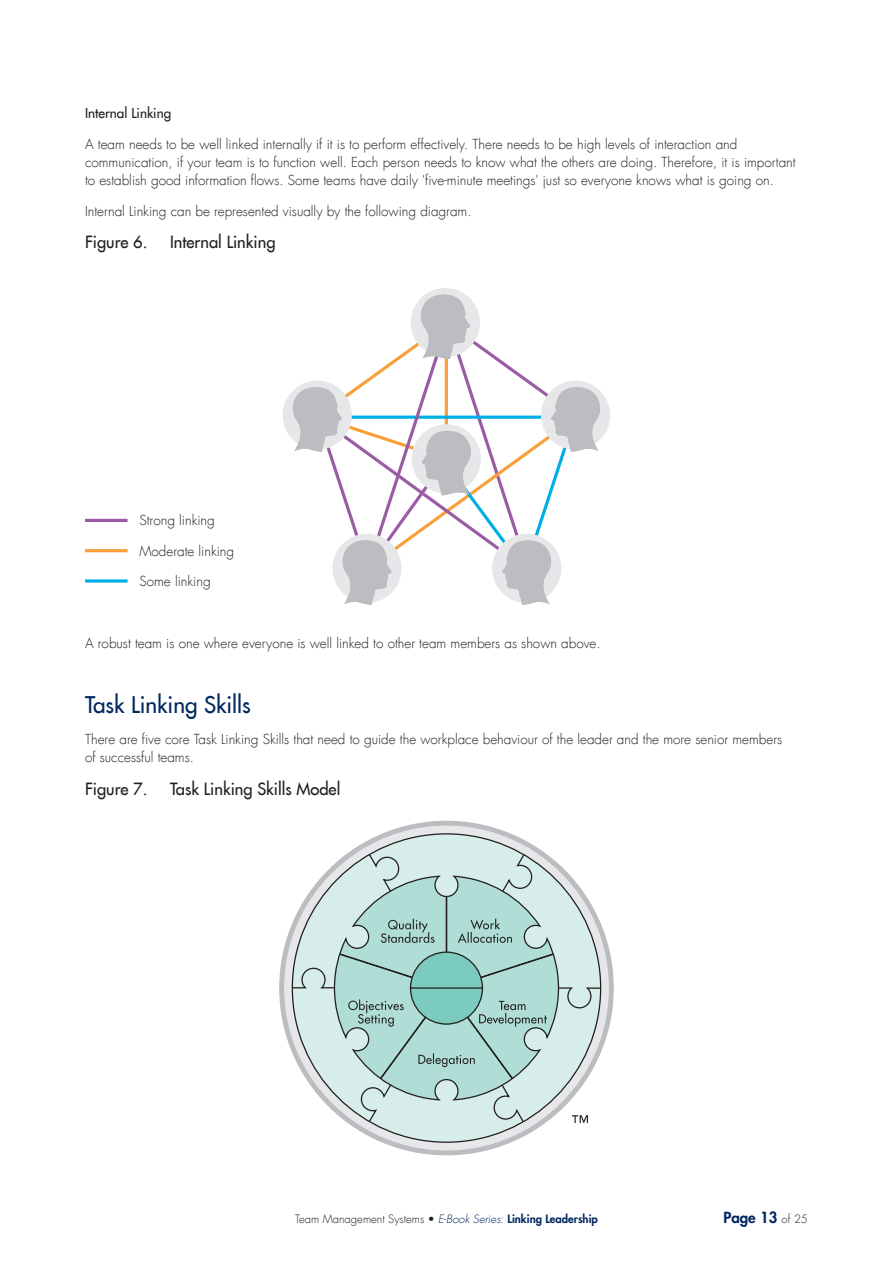
<style>
.page{position:relative;width:893px;height:1263px;background:#fff}
.page>*{position:absolute;margin:0;border:0;box-sizing:border-box;transform-origin:0 0}
.t1{font:22.5px "Futura LT";color:#00285f}
.t2{font:16.5px "Futura LT";color:#231f20}
.t3{font:800 15px "Futura LT";color:#00285f}
.t4{font:300 13.5px/18px "Futura LT";color:#231f20}
.t5{font:13.5px "Futura LT";color:#231f20}
.t6{font:300 11.25px "Futura LT";color:#231f20}
.s1{font-style:italic;color:#00285f}
.s2{color:#00285f}
.s3{font-weight:800;color:#00285f}
.s4{font-weight:300;font-size:11.25px;color:#231f20}
</style>
<div class="page">
<svg style="left:292px;top:834px;width:309px;height:308px"></svg>
<svg style="left:333px;top:875px;width:227px;height:226px"></svg>
<svg style="left:339px;top:896px;width:215px;height:183px"></svg>
<svg style="left:572px;top:1115px;width:16px;height:8px"></svg>
<div style="left:283px;top:381px;width:69px;height:69px;background:#e6e7e9;border-radius:50%"></div>
<div style="left:411px;top:288px;width:69px;height:69px;background:#e6e7e9;border-radius:50%"></div>
<div style="left:541px;top:381px;width:69px;height:69px;background:#e6e7e9;border-radius:50%"></div>
<svg style="left:292px;top:294px;width:309px;height:311px"></svg>
<hr style="left:85px;top:519px;width:43px;height:3px;background:#9b5ba5">
<hr style="left:85px;top:549px;width:43px;height:3px;background:#f9a03a">
<svg style="left:85px;top:579px;width:43px;height:4px"></svg>
<p class="t5" style="left:85px;top:104px;width:88px">Internal Linking</p>
<p class="t4" style="left:85px;top:135px;width:712px">A team needs to be well linked internally if it is to perform effectively. There needs to be high levels of interaction and communication, if your team is to function well. Each person needs to know what the others are doing. Therefore, it is important to establish good information flows. Some teams have daily 'five-minute meetings' just so everyone knows what is going on.</p>
<p class="t4" style="left:85px;top:202px;width:388px">Internal Linking can be represented visually by the following diagram.</p>
<p class="t2" style="left:85px;top:231px;width:64px">Figure 6.</p>
<p class="t2" style="left:170px;top:231px;width:107px">Internal Linking</p>
<p class="t4" style="left:139px;top:511px;width:77px">Strong linking</p>
<p class="t4" style="left:139px;top:542px;width:96px">Moderate linking</p>
<p class="t4" style="left:139px;top:573px;width:73px">Some linking</p>
<p class="t4" style="left:85px;top:634px;width:517px">A robust team is one where everyone is well linked to other team members as shown above.</p>
<h1 class="t1" style="left:85px;top:690px;width:167px">Task Linking Skills</h1>
<p class="t4" style="left:85px;top:730px;width:699px">There are five core Task Linking Skills that need to guide the workplace behaviour of the leader and the more senior members of successful teams.</p>
<p class="t2" style="left:85px;top:778px;width:64px">Figure 7.</p>
<p class="t2" style="left:170px;top:778px;width:172px">Task Linking Skills Model</p>
<p class="t6" style="left:295px;top:1212px;width:304px">Team Management Systems • <span class="s1">E-Book Series</span><span class="s2">:</span> <span class="s3">Linking Leadership</span></p>
<p class="t3" style="left:723px;top:1207px;width:86px">Page 13 <span class="s4">of 25</span></p>
</div>
